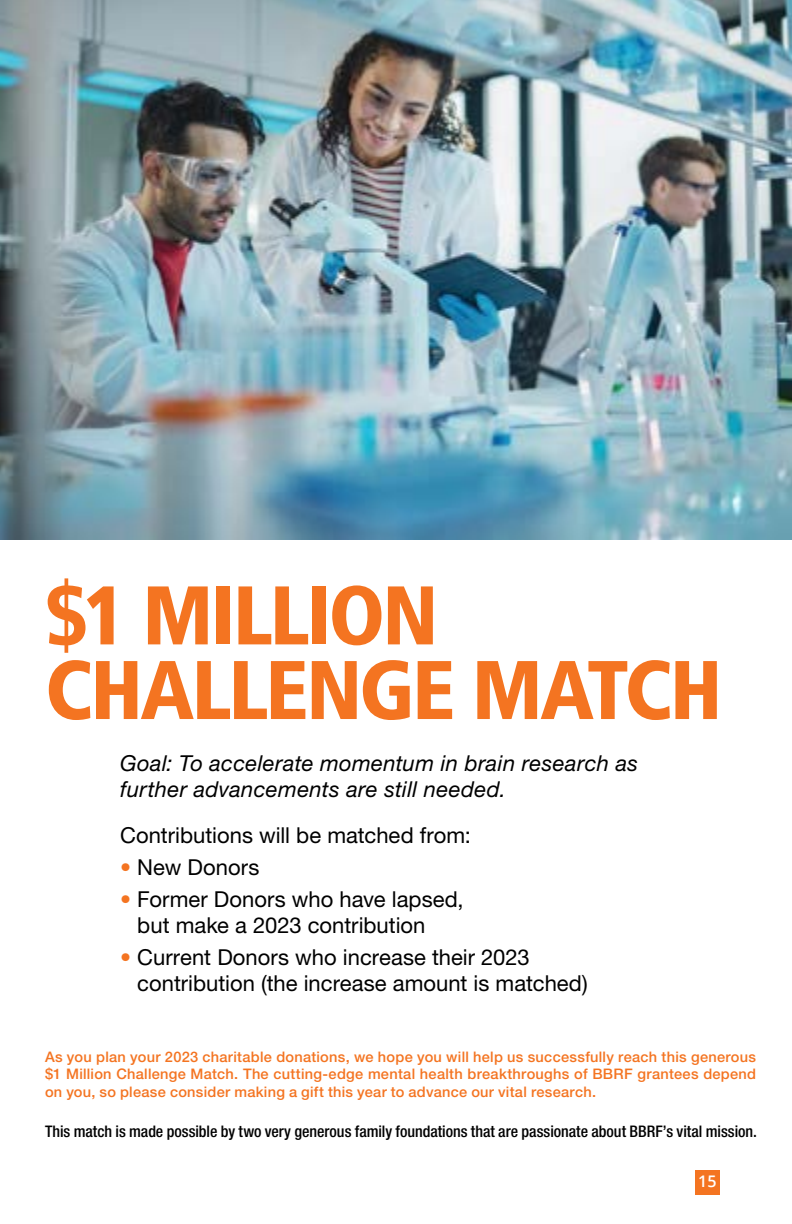
<style>
.page{position:relative;width:792px;height:1224px;background:#fff}
.page>*{position:absolute;margin:0;border:0;box-sizing:border-box;transform-origin:0 0}
.t1{font:900 condensed 83px/74.6px "Frutiger LT Std";letter-spacing:-.03em;color:#f47421}
.t2{font:22px/26px "Helvetica Neue LT Std";color:#000}
.t3{font:italic 22px/26px "Helvetica Neue LT Std";letter-spacing:.015em;color:#000}
.t4{font:500 condensed 16px "Helvetica Neue LT Std";color:#000}
.t5{font:600 16px "Open Sans";color:#fff}
.t6{font:500 14.6px/17.2px "Helvetica Neue LT Std";letter-spacing:.02em;color:#f47421;text-align:justify}
.s1{color:#f47421}
</style>
<div class="page">
<div style="left:695px;top:1170px;width:25px;height:25px;background:#f47421"></div>
<img style="left:0;top:0;width:792px;height:540px">
<h1 class="t1" style="left:45px;top:578px;width:679px">$1 MILLION<br>CHALLENGE MATCH</h1>
<h2 class="t3" style="left:120px;top:750px;width:519px">Goal: To accelerate momentum in brain research as further advancements are still needed.</h2>
<h2 class="t2" style="left:120px;top:822px;width:352px">Contributions will be matched from:</h2>
<h2 class="t2" style="left:120px;top:854px;width:141px"><span class="s1">•</span> New Donors</h2>
<h2 class="t2" style="left:137px;top:886px;width:328px;text-indent:-17px"><span class="s1">•</span> Former Donors who have lapsed, but make a 2023 contribution</h2>
<h2 class="t2" style="left:137px;top:944px;width:452px;text-indent:-17px"><span class="s1">•</span> Current Donors who increase their 2023 contribution (the increase amount is matched)</h2>
<p class="t6" style="left:45px;top:1048px;width:713px">As you plan your 2023 charitable donations, we hope you will help us successfully reach this generous $1 Million Challenge Match. The cutting-edge mental health breakthroughs of BBRF grantees depend on you, so please consider making a gift this year to advance our vital research.</p>
<p class="t4" style="left:45px;top:1121px;width:714px">This match is made possible by two very generous family foundations that are passionate about BBRF’s vital mission.</p>
<p class="t5" style="left:698px;top:1170px;width:20px">15</p>
</div>
